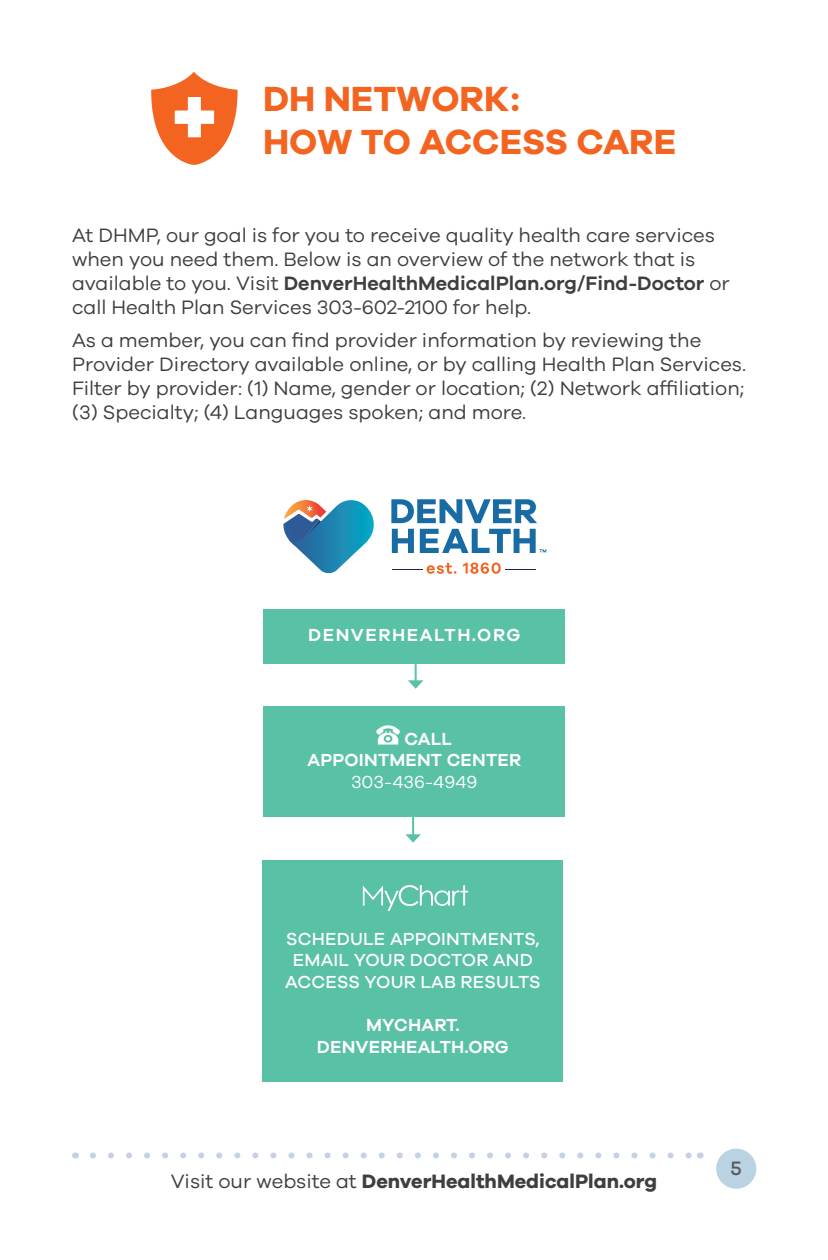
<style>
.page{position:relative;width:828px;height:1260px;background:#fff}
.page>*{position:absolute;margin:0;border:0;box-sizing:border-box;transform-origin:0 0}
.t1{font:700 36px "Galano Grotesque";color:#f36421}
.NEW_Body{font:20px/24px "Galano Grotesque";color:#3e3e3f}
.t2{font:700 20px "Galano Grotesque";color:#3e3e3f}
.t3{font:500 20px "Galano Grotesque";color:#57585a}
.t4{font:500 18px "Galano Grotesque";letter-spacing:.01em;color:#fff}
.t5{font:600 18px/21.6px "Galano Grotesque";letter-spacing:.01em;color:#fff;text-align:center}
.t6{font:600 18px "Galano Grotesque";letter-spacing:.085em;color:#fff}
.Body{font:18px "Galano Grotesque";color:#fff}
.s1{font-weight:600}
.s2{font-weight:400}
</style>
<div class="page">
<svg style="left:93px;top:1152px;width:598px;height:6px"></svg>
<div style="left:716px;top:1149px;width:40px;height:40px;background:#bad3e3;border-radius:50%"></div>
<hr style="left:412px;top:718px;width:2px;height:117px;background:#59c1a5">
<svg style="left:405px;top:834px;width:16px;height:9px"></svg>
<svg style="left:283px;top:500px;width:91px;height:74px"></svg>
<svg style="left:391px;top:499px;width:146px;height:24px"></svg>
<svg style="left:392px;top:529px;width:22px;height:24px"></svg>
<svg style="left:420px;top:529px;width:126px;height:24px"></svg>
<svg style="left:427px;top:563px;width:29px;height:11px"></svg>
<svg style="left:463px;top:563px;width:38px;height:11px"></svg>
<hr style="left:392px;top:570px;width:30px;height:1px;background:#1c2441">
<hr style="left:505px;top:570px;width:31px;height:1px;background:#1c2441">
<div style="left:263px;top:706px;width:302px;height:110px;background:#59c1a5"></div>
<svg style="left:376px;top:725px;width:24px;height:20px"></svg>
<div style="left:263px;top:860px;width:300px;height:222px;background:#59c1a5"></div>
<svg style="left:363px;top:885px;width:105px;height:26px"></svg>
<hr style="left:415px;top:623px;width:2px;height:58px;background:#59c1a5">
<svg style="left:408px;top:680px;width:15px;height:9px"></svg>
<div style="left:263px;top:609px;width:302px;height:54px;background:#59c1a5"></div>
<svg style="left:151px;top:72px;width:87px;height:93px"></svg>
<p class="t1" style="left:263px;top:77px;width:258px">DH NETWORK:</p>
<p class="t1" style="left:263px;top:120px;width:415px">HOW TO ACCESS CARE</p>
<p class="NEW_Body" style="left:72px;top:223px;width:659px">At DHMP, our goal is for you to receive quality health care services when you need them. Below is an overview of the network that is available to you. Visit <span class="s1">DenverHealthMedicalPlan.org/Find-Doctor</span> or call Health Plan Services 303-602-2100 for help.</p>
<p class="NEW_Body" style="left:72px;top:328px;width:676px">As a member, you can find provider information by reviewing the Provider Directory available online, or by calling Health Plan Services.<br>Filter by provider: (1) Name, gender or location; (2) Network affiliation; (3) Specialty; (4) Languages spoken; and more.</p>
<p class="t6" style="left:308px;top:624px;width:214px">DENVERHEALTH.ORG</p>
<p class="t5" style="left:404px;top:727px;width:49px">CALL</p>
<p class="t5" style="left:307px;top:749px;width:215px">APPOINTMENT CENTER</p>
<p class="Body" style="left:351px;top:771px;width:128px">303-436-4949</p>
<p class="t4" style="left:286px;top:928px;width:255px">SCHEDULE APPOINTMENTS,</p>
<p class="t4" style="left:293px;top:950px;width:241px">EMAIL YOUR DOCTOR AND</p>
<p class="t4" style="left:285px;top:971px;width:257px">ACCESS YOUR LAB RESULTS</p>
<p class="t5" style="left:317px;top:1014px;width:194px">MYCHART.<br>DENVERHEALTH.ORG</p>
<p class="t2" style="left:171px;top:1169px;width:488px"><span class="s2">Visit our website at</span> DenverHealthMedicalPlan.org</p>
<p class="t3" style="left:731px;top:1156px;width:13px">5</p>
</div>
